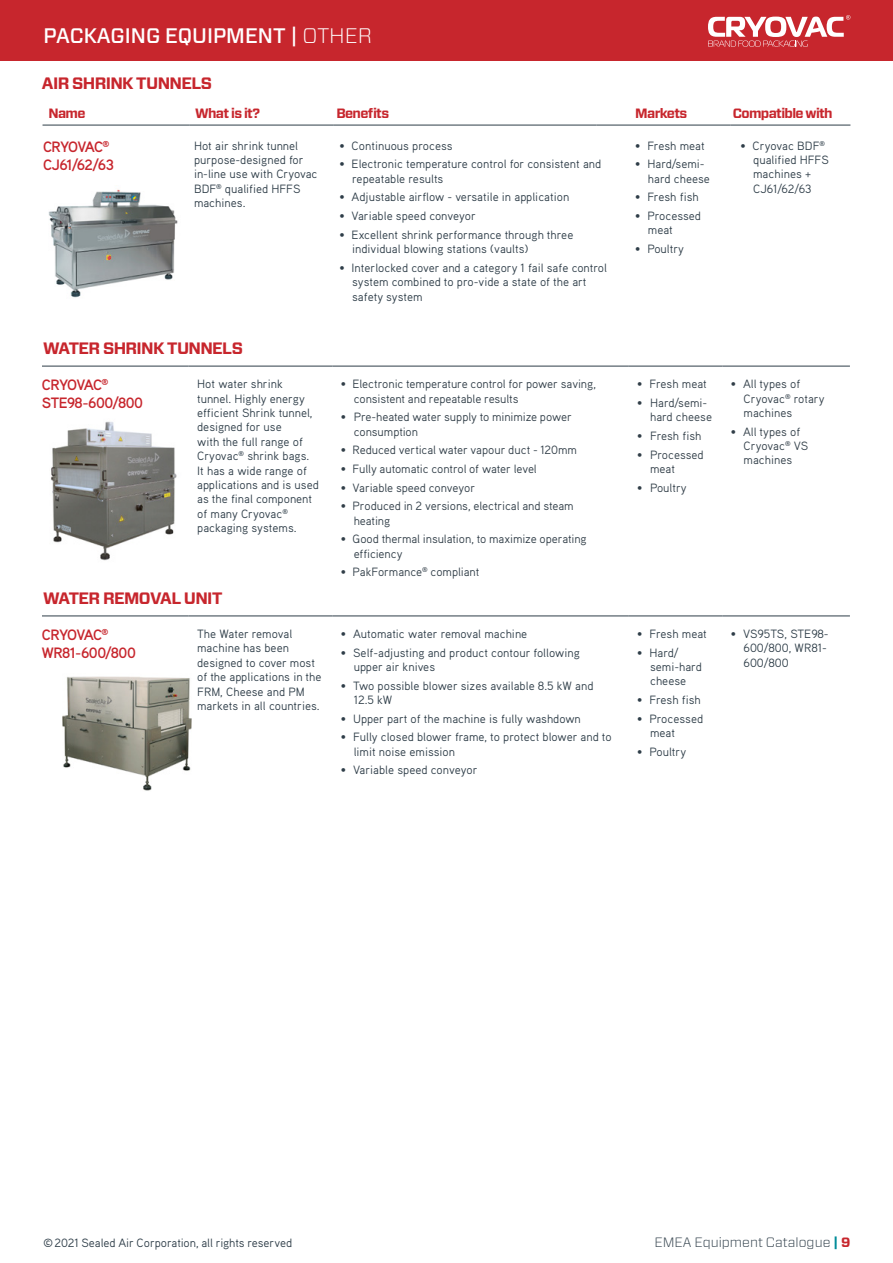
<style>
.page{position:relative;width:893px;height:1263px;background:#fff}
.page>*{position:absolute;margin:0;border:0;box-sizing:border-box;transform-origin:0 0}
.t1{font:500 21px "Forza";color:#fff}
.Sub_heading{font:700 16.5px "Forza";letter-spacing:-.04em;color:#c7262d}
.Product_Name{font:700 15px/18px "Aaux Pro OT";letter-spacing:-.045em;color:#c7262d}
.t2{font:700 13.5px "Forza";letter-spacing:-.05em;color:#c7262d}
.t3{font:300 13.5px "Forza";color:#2e3d48}
.Body_Copy{font:12px/14.4px "Aaux Pro OT";color:#2e3d48}
.t4{font:12px/14.4px "Aaux Pro OT";letter-spacing:-.005em;color:#313e48}
.s1{font-weight:300}
.s2{font-weight:700;color:#008b98}
.s3{font-weight:700;color:#c7262d}
</style>
<div class="page">
<div style="left:0;top:0;width:893px;height:61px;background:#c7262d"></div>
<svg style="left:708px;top:15px;width:142px;height:32px"></svg>
<hr style="left:43px;top:125px;width:146px;height:1px;background:#2e3d48">
<hr style="left:189px;top:125px;width:145px;height:1px;background:#2e3d48">
<hr style="left:334px;top:125px;width:262px;height:1px;background:#2e3d48">
<hr style="left:596px;top:125px;width:134px;height:1px;background:#2e3d48">
<hr style="left:730px;top:125px;width:120px;height:1px;background:#2e3d48">
<img style="left:48px;top:189px;width:130px;height:109px">
<hr style="left:42px;top:366px;width:147px;height:1px;background:#2e3d48">
<hr style="left:189px;top:366px;width:143px;height:1px;background:#2e3d48">
<hr style="left:332px;top:366px;width:297px;height:1px;background:#2e3d48">
<hr style="left:629px;top:366px;width:93px;height:1px;background:#2e3d48">
<hr style="left:722px;top:366px;width:128px;height:1px;background:#2e3d48">
<hr style="left:42px;top:615px;width:147px;height:1px;background:#2e3d48">
<hr style="left:189px;top:615px;width:143px;height:1px;background:#2e3d48">
<hr style="left:332px;top:615px;width:297px;height:1px;background:#2e3d48">
<hr style="left:629px;top:615px;width:93px;height:1px;background:#2e3d48">
<hr style="left:722px;top:615px;width:128px;height:1px;background:#2e3d48">
<img style="left:51px;top:421px;width:126px;height:140px">
<img style="left:62px;top:676px;width:130px;height:115px">
<h1 class="t1" style="left:44px;top:21px;width:330px">PACKAGING EQUIPMENT | <span class="s1">OTHER</span></h1>
<p class="Sub_heading" style="left:42px;top:72px;width:172px">AIR SHRINK TUNNELS</p>
<p class="t2" style="left:49px;top:104px;width:39px">Name</p>
<p class="t2" style="left:195px;top:104px;width:66px">What is it?</p>
<p class="t2" style="left:336px;top:104px;width:54px">Benefits</p>
<p class="t2" style="left:635px;top:104px;width:54px">Markets</p>
<p class="t2" style="left:733px;top:104px;width:101px">Compatible with</p>
<p class="Product_Name" style="left:43px;top:137px;width:72px">CRYOVAC<sup>®<br></sup>CJ61/62/63</p>
<p class="Body_Copy" style="left:194px;top:138px;width:125px">Hot air shrink tunnel purpose-designed for in-line use with Cryovac<br>BDF<sup>®</sup> qualified HFFS machines.</p>
<p class="Body_Copy" style="left:339px;top:138px;width:115px">• Continuous process</p>
<p class="Body_Copy" style="left:753px;top:138px;width:77px;text-indent:-13px">• Cryovac BDF<sup>® </sup>qualified HFFS machines +<br>CJ61/62/63</p>
<p class="Body_Copy" style="left:635px;top:138px;width:71px">• Fresh meat</p>
<p class="Body_Copy" style="left:648px;top:157px;width:64px;text-indent:-13px">• Hard/semi&shy;hard cheese</p>
<p class="Body_Copy" style="left:635px;top:190px;width:65px">• Fresh fish</p>
<p class="Body_Copy" style="left:648px;top:208px;width:55px;text-indent:-13px">• Processed meat</p>
<p class="Body_Copy" style="left:635px;top:241px;width:50px">• Poultry</p>
<p class="Body_Copy" style="left:352px;top:157px;width:251px;text-indent:-13px">• Electronic temperature control for consistent and repeatable results</p>
<p class="Body_Copy" style="left:339px;top:190px;width:231px">• Adjustable airflow - versatile in application</p>
<p class="Body_Copy" style="left:339px;top:208px;width:138px">• Variable speed conveyor</p>
<p class="Body_Copy" style="left:352px;top:227px;width:223px;text-indent:-13px">• Excellent shrink performance through three individual blowing stations (vaults)</p>
<p class="Body_Copy" style="left:352px;top:260px;width:256px;text-indent:-13px">• Interlocked cover and a category 1 fail safe control system combined to pro-vide a state of the art safety system</p>
<p class="Sub_heading" style="left:43px;top:337px;width:201px">WATER SHRINK TUNNELS</p>
<p class="Product_Name" style="left:42px;top:376px;width:68px">CRYOVAC<sup>®</sup></p>
<p class="Product_Name" style="left:42px;top:394px;width:103px">STE98-600/800</p>
<p class="Body_Copy" style="left:197px;top:376px;width:123px">Hot water shrink tunnel. Highly energy efficient Shrink tunnel, designed for use<br>with the full range of<br>Cryovac<sup>®</sup> shrink bags.<br>It has a wide range of applications and is used as the final component of many Cryovac<sup>® </sup>packaging systems.</p>
<p class="t4" style="left:354px;top:376px;width:244px;text-indent:-13px">• Electronic temperature control for power saving, consistent and repeatable results</p>
<p class="t4" style="left:354px;top:409px;width:220px;text-indent:-13px">• Pre-heated water supply to minimize power consumption</p>
<p class="t4" style="left:341px;top:442px;width:238px">• Reduced vertical water vapour duct - 120mm</p>
<p class="t4" style="left:341px;top:461px;width:197px">• Fully automatic control of water level</p>
<p class="t4" style="left:341px;top:480px;width:136px">• Variable speed conveyor</p>
<p class="t4" style="left:354px;top:498px;width:221px;text-indent:-13px">• Produced in 2 versions, electrical and steam heating</p>
<p class="t4" style="left:354px;top:531px;width:235px;text-indent:-13px">• Good thermal insulation, to maximize operating efficiency</p>
<p class="t4" style="left:341px;top:565px;width:140px">• PakFormance<sup>®</sup> compliant</p>
<p class="Sub_heading" style="left:43px;top:587px;width:181px">WATER REMOVAL UNIT</p>
<p class="Product_Name" style="left:42px;top:626px;width:68px">CRYOVAC<sup>®</sup></p>
<p class="Product_Name" style="left:42px;top:644px;width:95px">WR81-600/800</p>
<p class="Body_Copy" style="left:197px;top:626px;width:126px">The Water removal machine has been designed to cover most of the applications in the<br>FRM, Cheese and PM markets in all countries.</p>
<p class="Body_Copy" style="left:341px;top:626px;width:188px">• Automatic water removal machine</p>
<p class="Body_Copy" style="left:354px;top:645px;width:228px;text-indent:-13px">• Self-adjusting and product contour following upper air knives</p>
<p class="Body_Copy" style="left:354px;top:678px;width:241px;text-indent:-13px">• Two possible blower sizes available 8.5 kW and<br>12.5 kW</p>
<p class="Body_Copy" style="left:341px;top:711px;width:241px">• Upper part of the machine is fully washdown</p>
<p class="Body_Copy" style="left:354px;top:730px;width:259px;text-indent:-13px">• Fully closed blower frame, to protect blower and to limit noise emission</p>
<p class="Body_Copy" style="left:341px;top:763px;width:138px">• Variable speed conveyor</p>
<p class="t4" style="left:637px;top:376px;width:71px">• Fresh meat</p>
<p class="t4" style="left:650px;top:395px;width:64px;text-indent:-13px">• Hard/semi&shy;hard cheese</p>
<p class="t4" style="left:637px;top:428px;width:66px">• Fresh fish</p>
<p class="t4" style="left:650px;top:447px;width:55px;text-indent:-13px">• Processed meat</p>
<p class="t4" style="left:637px;top:480px;width:51px">• Poultry</p>
<p class="t4" style="left:744px;top:376px;width:82px;text-indent:-13px">• All types of<br>Cryovac<sup>®</sup> rotary machines</p>
<p class="t4" style="left:744px;top:424px;width:66px;text-indent:-13px">• All types of<br>Cryovac<sup>®</sup> VS machines</p>
<p class="Body_Copy" style="left:637px;top:626px;width:71px">• Fresh meat</p>
<p class="Body_Copy" style="left:650px;top:645px;width:53px;text-indent:-13px">• Hard/ semi-hard cheese</p>
<p class="Body_Copy" style="left:637px;top:692px;width:65px">• Fresh fish</p>
<p class="Body_Copy" style="left:650px;top:711px;width:55px;text-indent:-13px">• Processed meat</p>
<p class="Body_Copy" style="left:637px;top:744px;width:50px">• Poultry</p>
<p class="Body_Copy" style="left:744px;top:626px;width:87px;text-indent:-13px">• VS95TS, STE98-<br>600/800, WR81-<br>600/800</p>
<p class="Body_Copy" style="left:43px;top:1235px;width:250px">©2021 Sealed Air Corporation, all rights reserved</p>
<p class="t3" style="left:654px;top:1233px;width:198px">EMEA Equipment Catalogue <span class="s2">|</span> <span class="s3">9</span></p>
</div>
